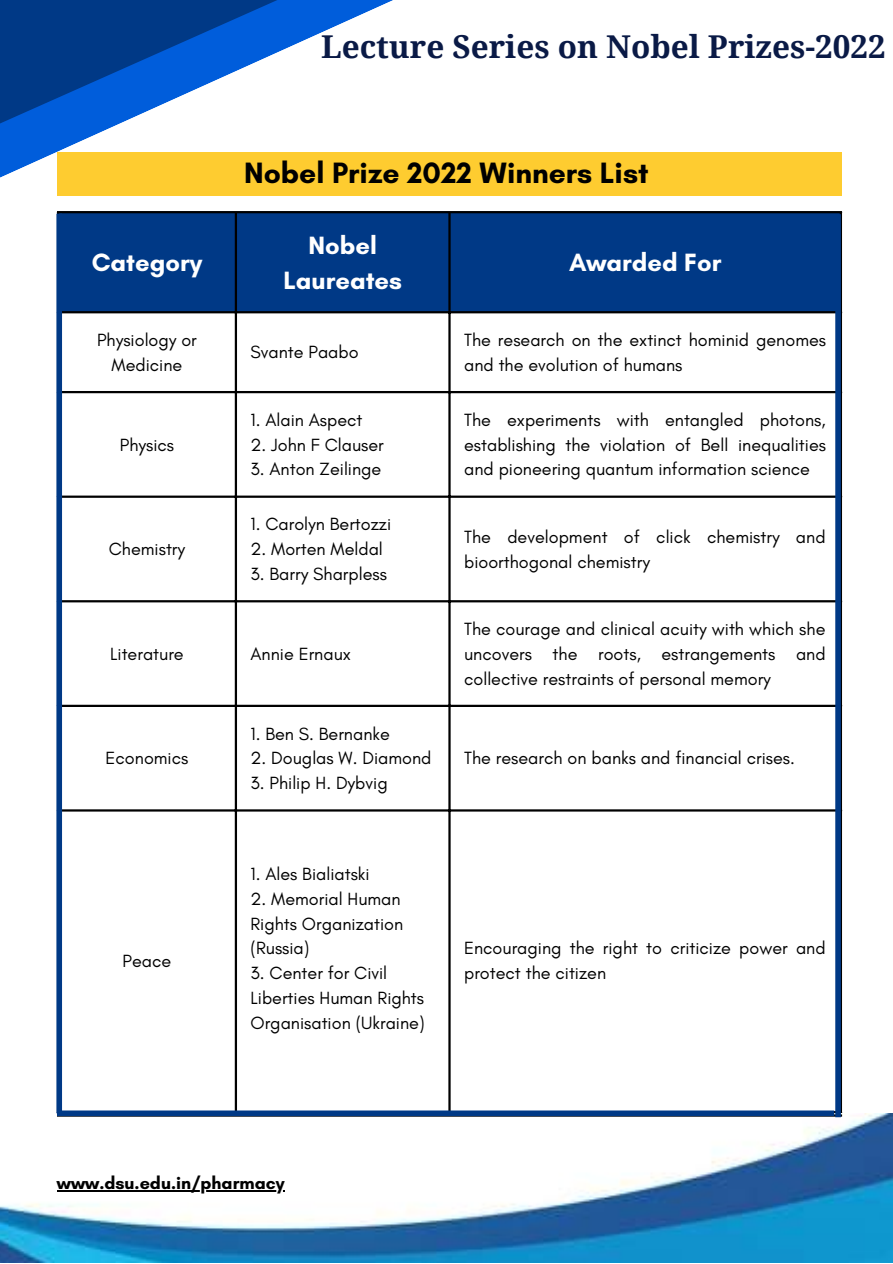
<style>
.page{position:relative;width:893px;height:1264px;background:#fff}
.page>*{position:absolute;margin:0;border:0;box-sizing:border-box;transform-origin:0 0}
.t1{font:700 31.5px "Noto Serif";color:#0a1a46}
.t2{font:700 30px "Glacial Indifference";color:#000}
.t3{font:700 25.5px/34.8px "Glacial Indifference";color:#fff;text-align:center}
.t4{font:18px/24.8px "Glacial Indifference";color:#000}
.t5{font:700 18px "Glacial Indifference";color:#000}
</style>
<div class="page">
<svg style="left:0;top:0;width:603px;height:582px"></svg>
<div style="left:62px;top:213px;width:777px;height:98px;background:#003986"></div>
<hr style="left:235px;top:213px;width:2px;height:898px;background:#000">
<hr style="left:448px;top:213px;width:2px;height:898px;background:#000">
<hr style="left:839px;top:213px;width:3px;height:898px;background:#000">
<hr style="left:57px;top:211px;width:785px;height:2px;background:#000">
<hr style="left:57px;top:311px;width:785px;height:2px;background:#000">
<hr style="left:57px;top:391px;width:785px;height:2px;background:#000">
<hr style="left:57px;top:495px;width:785px;height:3px;background:#000">
<hr style="left:57px;top:600px;width:785px;height:2px;background:#000">
<hr style="left:57px;top:704px;width:785px;height:3px;background:#000">
<hr style="left:57px;top:809px;width:785px;height:2px;background:#000">
<hr style="left:57px;top:1111px;width:785px;height:2px;background:#000">
<div style="left:57px;top:152px;width:784px;height:43px;background:#fecc30"></div>
<img style="left:0;top:1113px;width:892px;height:149px">
<hr style="left:57px;top:1190px;width:227px;height:1px;background:#000">
<hr style="left:57px;top:1114px;width:785px;height:2px;background:#000">
<div style="left:56px;top:213px;width:6px;height:900px;background:#003986"></div>
<div style="left:835px;top:214px;width:5px;height:903px;background:#003986"></div>
<div style="left:57px;top:1110px;width:777px;height:6px;background:#003986"></div>
<h1 class="t1" style="left:321px;top:24px;width:566px">Lecture Series on Nobel Prizes-2022</h1>
<h3 class="t3" style="left:92px;top:244px;width:112px">Category</h3>
<p class="t4" style="left:97px;top:327px;width:101px;text-align:center">Physiology or<br>Medicine</p>
<p class="t4" style="left:120px;top:432px;width:56px">Physics</p>
<p class="t4" style="left:109px;top:536px;width:78px">Chemistry</p>
<h2 class="t2" style="left:244px;top:155px;width:406px">Nobel Prize 2022 Winners List</h2>
<h3 class="t3" style="left:283px;top:227px;width:120px">Nobel<br>Laureates</h3>
<p class="t4" style="left:250px;top:340px;width:110px">Svante Paabo</p>
<p class="t4" style="left:250px;top:407px;width:113px">1. Alain Aspect</p>
<p class="t4" style="left:250px;top:432px;width:135px">2. John F Clauser</p>
<p class="t4" style="left:250px;top:456px;width:132px">3. Anton Zeilinge</p>
<p class="t4" style="left:250px;top:512px;width:142px">1. Carolyn Bertozzi</p>
<p class="t4" style="left:250px;top:536px;width:134px">2. Morten Meldal</p>
<p class="t4" style="left:250px;top:561px;width:138px">3. Barry Sharpless</p>
<h3 class="t3" style="left:569px;top:244px;width:154px">Awarded For</h3>
<p class="t4" style="left:464px;top:327px;width:363px">The research on the extinct hominid genomes and the evolution of humans</p>
<p class="t4" style="left:464px;top:407px;width:363px;text-align:justify">The experiments with entangled photons, establishing the violation of Bell inequalities and pioneering quantum information science</p>
<p class="t4" style="left:464px;top:524px;width:363px">The development of click chemistry and bioorthogonal chemistry</p>
<p class="t4" style="left:110px;top:641px;width:75px">Literature</p>
<p class="t4" style="left:250px;top:641px;width:102px">Annie Ernaux</p>
<p class="t4" style="left:106px;top:745px;width:84px">Economics</p>
<p class="t4" style="left:123px;top:948px;width:50px">Peace</p>
<p class="t4" style="left:250px;top:721px;width:141px">1. Ben S. Bernanke</p>
<p class="t4" style="left:250px;top:745px;width:182px">2. Douglas W. Diamond</p>
<p class="t4" style="left:250px;top:770px;width:139px">3. Philip H. Dybvig</p>
<p class="t4" style="left:250px;top:861px;width:120px">1. Ales Bialiatski</p>
<p class="t4" style="left:250px;top:886px;width:154px">2. Memorial Human<br>Rights Organization (Russia)</p>
<p class="t4" style="left:250px;top:960px;width:175px">3. Center for Civil<br>Liberties Human Rights<br>Organisation (Ukraine)</p>
<p class="t4" style="left:464px;top:616px;width:363px;text-align:justify">The courage and clinical acuity with which she uncovers the roots, estrangements and collective restraints of personal memory</p>
<p class="t4" style="left:464px;top:745px;width:332px">The research on banks and financial crises.</p>
<p class="t4" style="left:464px;top:935px;width:363px">Encouraging the right to criticize power and protect the citizen</p>
<p class="t5" style="left:57px;top:1172px;width:229px">www.dsu.edu.in/pharmacy</p>
</div>
